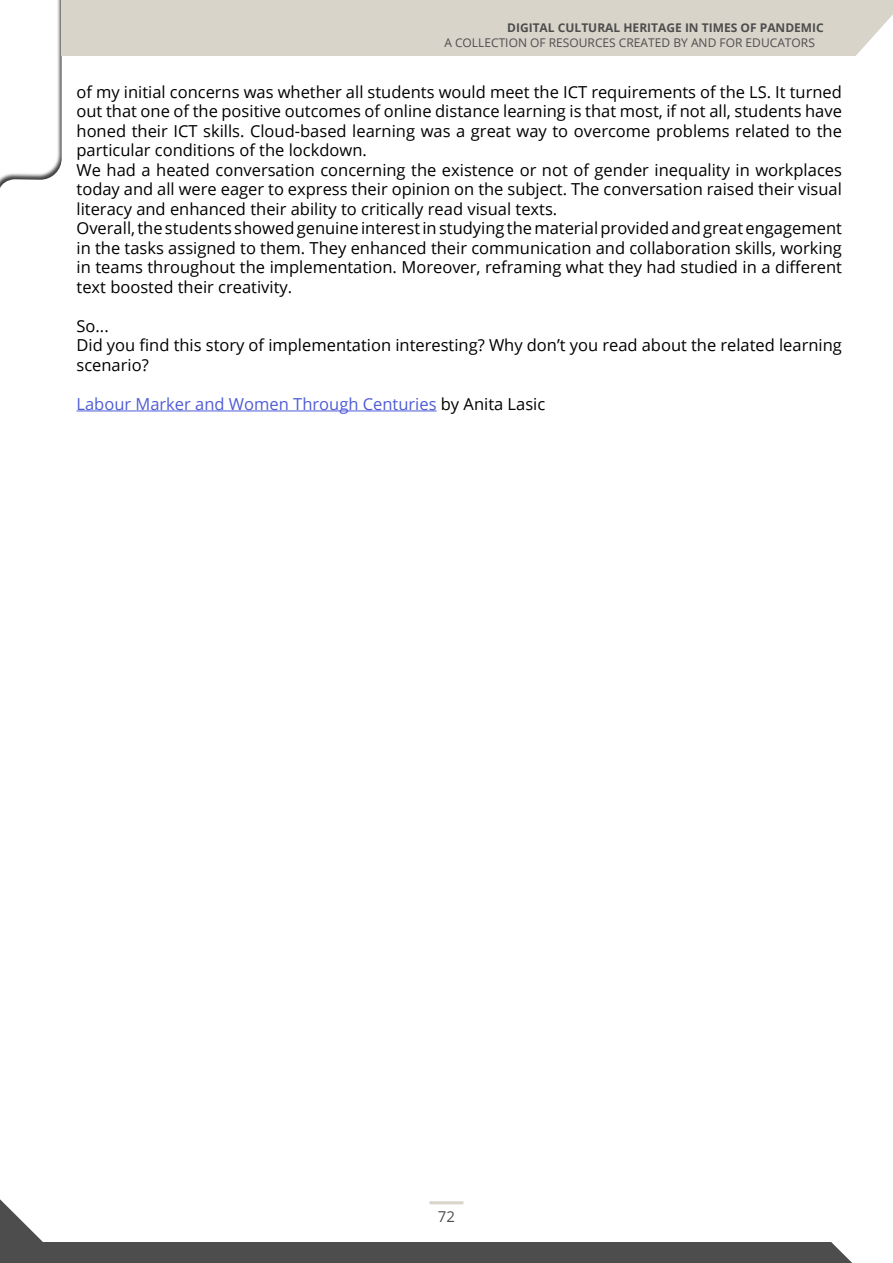
<style>
.page{position:relative;width:893px;height:1263px;background:#fff}
.page>*{position:absolute;margin:0;border:0;box-sizing:border-box;transform-origin:0 0}
.t1{font:16.5px/19.5px "Open Sans";color:#000}
.t2{font:16.5px "Open Sans";color:#4f5cd6}
.t3{font:15px "Open Sans";color:#4d4d4d}
.t4{font:12px "Open Sans";color:#4d4d4d}
.t5{font:700 12px "Open Sans";color:#4d4d4d}
.s1{color:#000}
</style>
<div class="page">
<div style="left:0;top:0;width:75px;height:207px;background:#000;opacity:.75"></div>
<div style="left:62px;top:0;width:831px;height:56px;background:#d9d4ca"></div>
<div style="left:0;top:1242px;width:893px;height:21px;background:#4d4d4d"></div>
<svg style="left:831px;top:1242px;width:62px;height:21px"></svg>
<hr style="left:430px;top:1201px;width:33px;height:3px;background:#d9d4ca">
<svg style="left:856px;top:15px;width:37px;height:41px"></svg>
<svg style="left:0;top:1199px;width:43px;height:43px"></svg>
<hr style="left:77px;top:410px;width:360px;height:1px;background:#4f5cd6">
<p class="t5" style="left:507px;top:19px;width:318px">DIGITAL CULTURAL HERITAGE IN TIMES OF PANDEMIC</p>
<p class="t4" style="left:444px;top:34px;width:372px">A COLLECTION OF RESOURCES CREATED BY AND FOR EDUCATORS</p>
<p class="t1" style="left:77px;top:82px;width:767px">of my initial concerns was whether all students would meet the ICT requirements of the LS. It turned out that one of the positive outcomes of online distance learning is that most, if not all, students have honed their ICT skills. Cloud-based learning was a great way to overcome problems related to the particular conditions of the lockdown.<br>We had a heated conversation concerning the existence or not of gender inequality in workplaces today and all were eager to express their opinion on the subject. The conversation raised their visual literacy and enhanced their ability to critically read visual texts.<br>Overall, the students showed genuine interest in studying the material provided and great engagement in the tasks assigned to them. They enhanced their communication and collaboration skills, working in teams throughout the implementation. Moreover, reframing what they had studied in a different text boosted their creativity.</p>
<p class="t1" style="left:77px;top:316px;width:767px">So...<br>Did you find this story of implementation interesting? Why don’t you read about the related learning scenario?</p>
<p class="t2" style="left:77px;top:392px;width:470px">Labour Marker and Women Through Centuries <span class="s1">by Anita Lasic</span></p>
<p class="t3" style="left:438px;top:1206px;width:19px">72</p>
</div>
